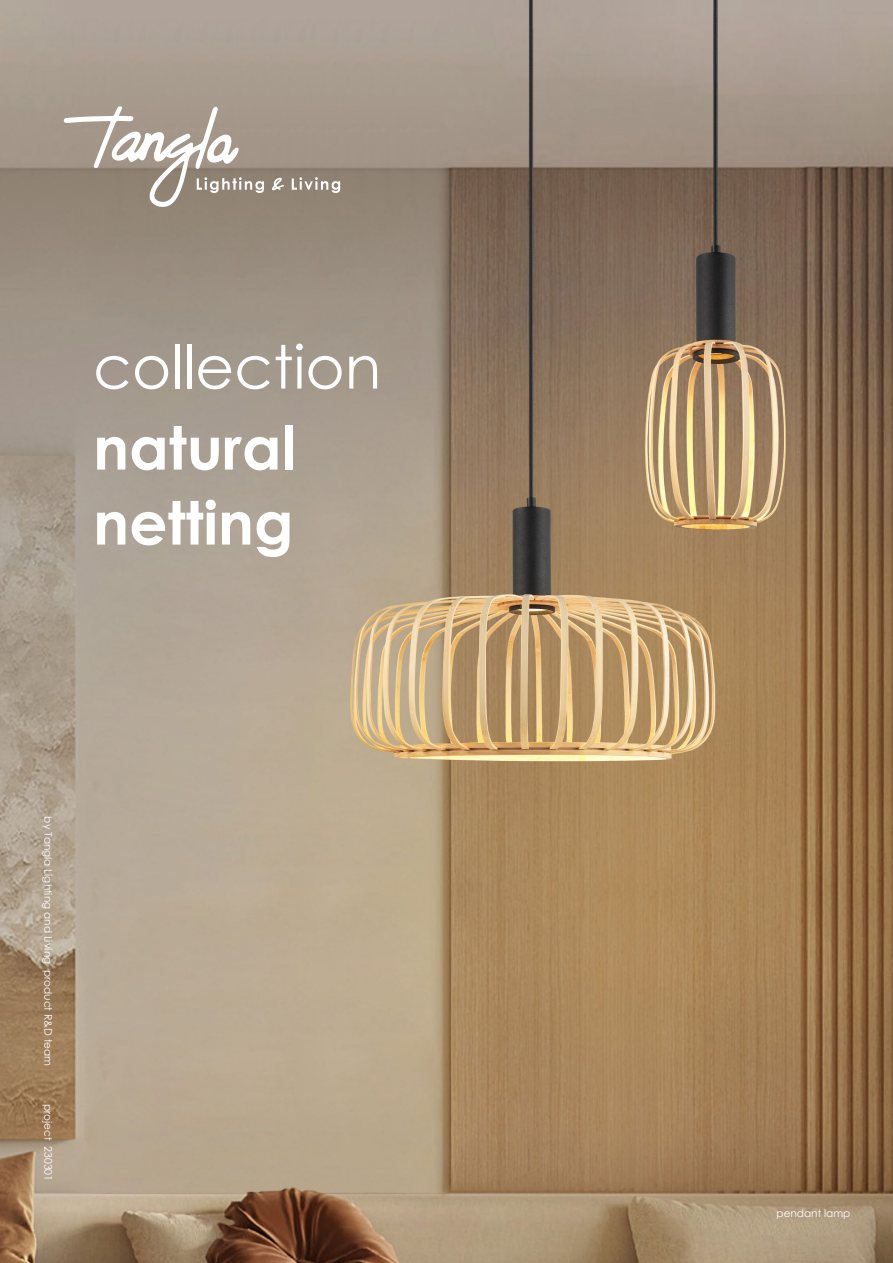
<style>
.page{position:relative;width:893px;height:1263px;background:#fff}
.page>*{position:absolute;margin:0;border:0;box-sizing:border-box;transform-origin:0 0}
.t1{font:700 60px/75px "Century Gothic";color:#fff}
.t2{font:60px "Century Gothic";color:#fff}
.t3{font:10.5px "Century Gothic";color:#fff}
</style>
<div class="page">
<img style="left:0;top:0;width:893px;height:1263px">
<svg style="left:292px;top:177px;width:48px;height:16px"></svg>
<svg style="left:272px;top:178px;width:12px;height:12px"></svg>
<svg style="left:63px;top:106px;width:201px;height:104px"></svg>
<h1 class="t2" style="left:93px;top:325px;width:290px">collection</h1>
<h1 class="t1" style="left:93px;top:408px;width:204px">natural netting</h1>
<p class="t3" style="left:56px;top:816px;width:251px;rotate:90deg">by Tangla Lighting and Living product R&amp;D team</p>
<p class="t3" style="left:56px;top:1104px;width:79px;rotate:90deg">project 230301</p>
<p class="t3" style="left:776px;top:1205px;width:75px">pendant lamp</p>
</div>
